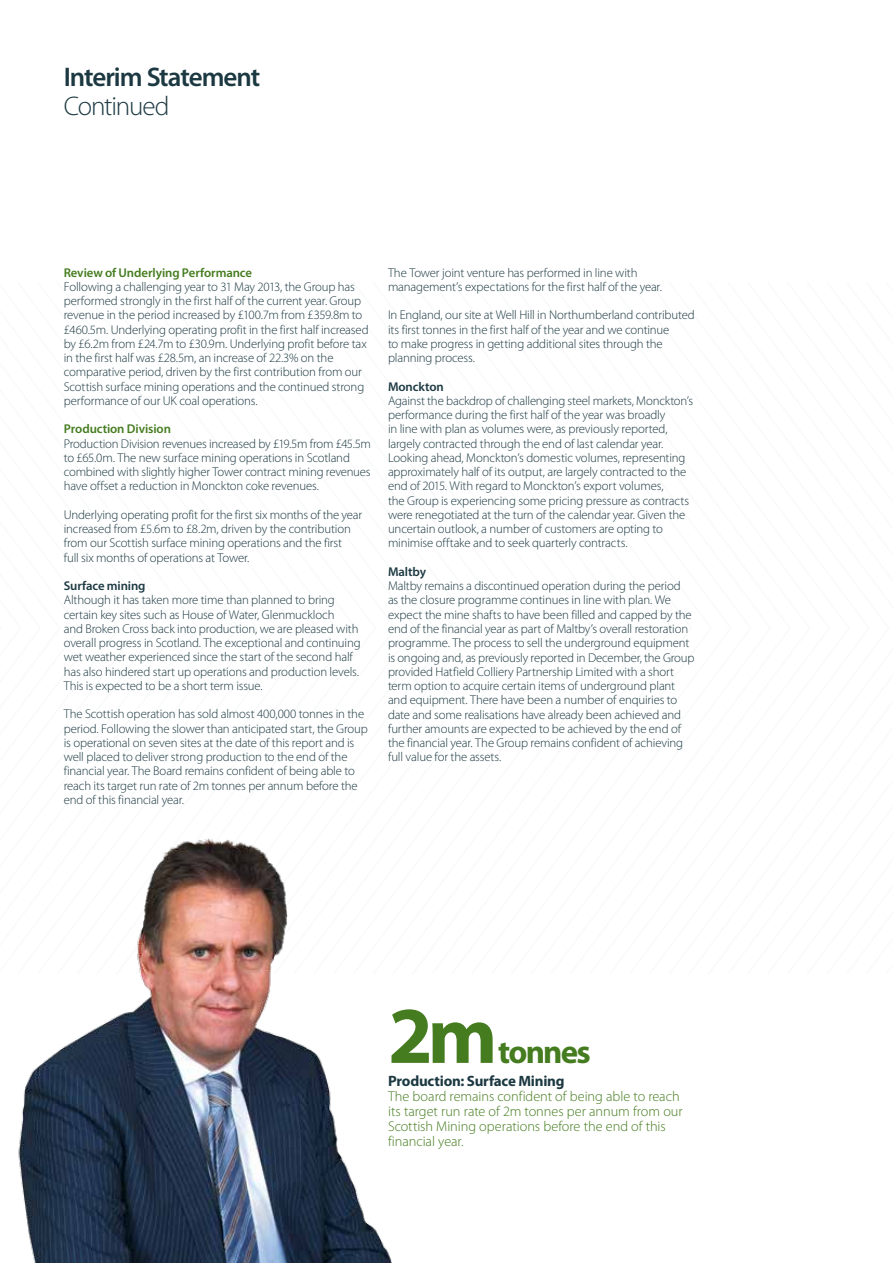
<style>
.page{position:relative;width:893px;height:1263px;background:#fff}
.page>*{position:absolute;margin:0;border:0;box-sizing:border-box;transform-origin:0 0}
.t1{font:700 81px "Myriad Pro";color:#457c1f}
.t2{font:700 33px "Myriad Pro";letter-spacing:-.055em;color:#457c1f}
.t3{font:600 27px "Myriad Pro";letter-spacing:-.04em;color:#1c3942}
.t4{font:300 27px "Myriad Pro";letter-spacing:-.04em;color:#1c3942}
.t5{font:700 15px "Myriad Pro";letter-spacing:-.015em;color:#1c3942}
.t6{font:300 14.25px/15px "Myriad Pro";letter-spacing:-.005em;color:#457c1f}
.t7{font:300 12.75px/14.2px "Myriad Pro";letter-spacing:-.015em;color:#1c3942}
.t8{font:600 12.75px "Myriad Pro";letter-spacing:-.005em;color:#457c1f}
.t9{font:600 12.75px "Myriad Pro";letter-spacing:-.01em;color:#1c3942}
</style>
<div class="page">
<img style="left:18px;top:838px;width:374px;height:425px">
<h3 class="t3" style="left:64px;top:62px;width:198px">Interim Statement</h3>
<h3 class="t4" style="left:64px;top:91px;width:107px">Continued</h3>
<p class="t8" style="left:64px;top:265px;width:190px">Review of Underlying Performance</p>
<p class="t7" style="left:64px;top:280px;width:306px">Following a challenging year to 31 May 2013, the Group has performed strongly in the first half of the current year. Group revenue in the period increased by £100.7m from £359.8m to £460.5m. Underlying operating profit in the first half increased by £6.2m from £24.7m to £30.9m. Underlying profit before tax in the first half was £28.5m, an increase of 22.3% on the comparative period, driven by the first contribution from our Scottish surface mining operations and the continued strong performance of our UK coal operations.</p>
<p class="t8" style="left:64px;top:422px;width:109px">Production Division</p>
<p class="t7" style="left:64px;top:436px;width:309px">Production Division revenues increased by £19.5m from £45.5m to £65.0m. The new surface mining operations in Scotland combined with slightly higher Tower contract mining revenues have offset a reduction in Monckton coke revenues.</p>
<p class="t7" style="left:64px;top:508px;width:300px">Underlying operating profit for the first six months of the year increased from £5.6m to £8.2m, driven by the contribution from our Scottish surface mining operations and the first<br>full six months of operations at Tower.</p>
<p class="t9" style="left:64px;top:579px;width:83px">Surface mining</p>
<p class="t7" style="left:64px;top:593px;width:298px">Although it has taken more time than planned to bring certain key sites such as House of Water, Glenmuckloch<br>and Broken Cross back into production, we are pleased with overall progress in Scotland. The exceptional and continuing wet weather experienced since the start of the second half has also hindered start up operations and production levels.<br>This is expected to be a short term issue.</p>
<p class="t7" style="left:64px;top:707px;width:305px">The Scottish operation has sold almost 400,000 tonnes in the period. Following the slower than anticipated start, the Group is operational on seven sites at the date of this report and is well placed to deliver strong production to the end of the financial year. The Board remains confident of being able to reach its target run rate of 2m tonnes per annum before the end of this financial year.</p>
<p class="t7" style="left:388px;top:265px;width:275px">The Tower joint venture has performed in line with management’s expectations for the first half of the year.</p>
<p class="t7" style="left:388px;top:308px;width:308px">In England, our site at Well Hill in Northumberland contributed its first tonnes in the first half of the year and we continue<br>to make progress in getting additional sites through the planning process.</p>
<p class="t9" style="left:388px;top:379px;width:57px">Monckton</p>
<p class="t7" style="left:388px;top:394px;width:307px">Against the backdrop of challenging steel markets, Monckton’s performance during the first half of the year was broadly<br>in line with plan as volumes were, as previously reported, largely contracted through the end of last calendar year.<br>Looking ahead, Monckton’s domestic volumes, representing approximately half of its output, are largely contracted to the end of 2015. With regard to Monckton’s export volumes,<br>the Group is experiencing some pricing pressure as contracts were renegotiated at the turn of the calendar year. Given the uncertain outlook, a number of customers are opting to minimise offtake and to seek quarterly contracts.</p>
<p class="t9" style="left:388px;top:565px;width:40px">Maltby</p>
<p class="t7" style="left:388px;top:579px;width:308px">Maltby remains a discontinued operation during the period<br>as the closure programme continues in line with plan. We expect the mine shafts to have been filled and capped by the end of the financial year as part of Maltby’s overall restoration programme. The process to sell the underground equipment is ongoing and, as previously reported in December, the Group provided Hatfield Colliery Partnership Limited with a short term option to acquire certain items of underground plant and equipment. There have been a number of enquiries to date and some realisations have already been achieved and further amounts are expected to be achieved by the end of the financial year. The Group remains confident of achieving full value for the assets.</p>
<h1 class="t1" style="left:388px;top:990px;width:111px">2m</h1>
<h2 class="t2" style="left:498px;top:1033px;width:94px">tonnes</h2>
<p class="t5" style="left:388px;top:1073px;width:178px">Production: Surface Mining</p>
<p class="t6" style="left:388px;top:1089px;width:296px">The board remains confident of being able to reach its target run rate of 2m tonnes per annum from our Scottish Mining operations before the end of this financial year.</p>
</div>
